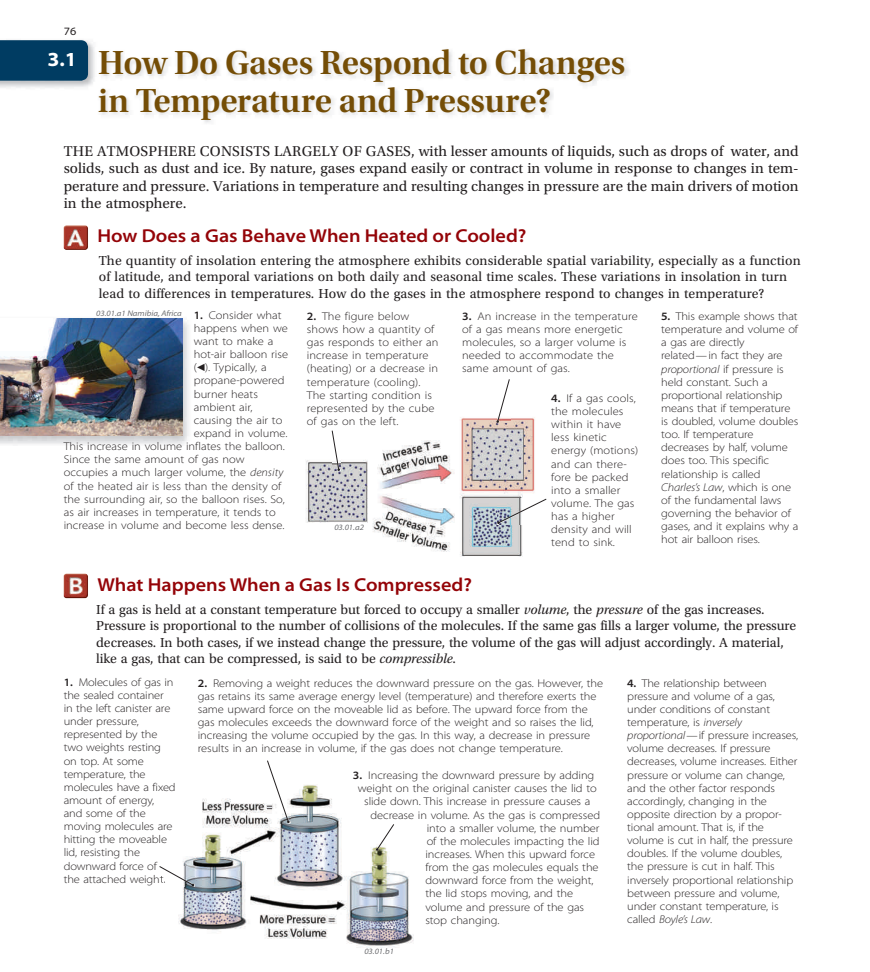
<style>
.page{position:relative;width:870px;height:972px;background:#fff}
.page>*{position:absolute;margin:0;border:0;box-sizing:border-box;transform-origin:0 0}
.t1{font:35px/37.5px "Utopia Std Semibold Subh";letter-spacing:-.005em;color:#744d06}
.t2{font:700 semi-expanded 20px "Myriad Pro";color:#fff}
.t3{font:600 semi-expanded 18.75px "Myriad Pro";color:#940408}
.t4{font:15px/17.5px "Utopia Std";color:#231f20;text-align:justify}
.t5{font:13.75px/16.2px "Utopia Std";color:#231f20}
.t6{font:300 semi-expanded 11.25px/13.1px "Myriad Pro";letter-spacing:-.005em;color:#231f20}
.t7{font:semi-expanded 11.25px "Myriad Pro";color:#231f20}
.t8{font:italic semi-expanded 8.12px "Myriad Pro";color:#6c6d70}
.s1{font-weight:600}
.s2{font-style:italic}
</style>
<div class="page">
<img style="left:0;top:41px;width:95px;height:47px">
<div style="left:0;top:40px;width:88px;height:41px;background:#003c62"></div>
<img style="left:306px;top:417px;width:229px;height:140px">
<img style="left:0;top:318px;width:189px;height:127px">
<img style="left:0;top:318px;width:182px;height:118px">
<img style="left:178px;top:785px;width:236px;height:162px">
<img style="left:64px;top:573px;width:24px;height:25px">
<img style="left:64px;top:225px;width:24px;height:25px">
<img style="left:101px;top:50px;width:528px;height:73px">
<img style="left:340px;top:430px;width:1px;height:41px">
<svg style="left:331px;top:430px;width:9px;height:41px"></svg>
<img style="left:268px;top:822px;width:22px;height:1px">
<svg style="left:267px;top:760px;width:23px;height:62px"></svg>
<img style="left:194px;top:865px;width:1px;height:21px">
<svg style="left:159px;top:865px;width:35px;height:21px"></svg>
<svg style="left:376px;top:823px;width:19px;height:27px"></svg>
<svg style="left:497px;top:498px;width:50px;height:26px"></svg>
<svg style="left:496px;top:379px;width:14px;height:44px"></svg>
<p class="t7" style="left:64px;top:24px;width:14px">76</p>
<h2 class="t2" style="left:47px;top:46px;width:31px">3.1</h2>
<h1 class="t1" style="left:98px;top:45px;width:529px">How Do Gases Respond to Changes in Temperature and Pressure?</h1>
<p class="t4" style="left:64px;top:142px;width:736px">THE ATMOSPHERE CONSISTS LARGELY OF GASES, with lesser amounts of liquids, such as drops of water, and solids, such as dust and ice. By nature, gases expand easily or contract in volume in response to changes in tem&shy;perature and pressure. Variations in temperature and resulting changes in pressure are the main drivers of motion in the atmosphere.</p>
<h3 class="t3" style="left:98px;top:224px;width:431px">How Does a Gas Behave When Heated or Cooled?</h3>
<p class="t5" style="left:99px;top:253px;width:703px">The quantity of insolation entering the atmosphere exhibits considerable spatial variability, especially as a function of latitude, and temporal variations on both daily and seasonal time scales. These variations in insolation in turn lead to differences in temperatures. How do the gases in the atmosphere respond to changes in temperature?</p>
<p class="t8" style="left:96px;top:308px;width:87px">03.01.a1 Namibia, Africa</p>
<p class="t6" style="left:194px;top:308px;width:89px"><span class="s1">1.</span> Consider what</p>
<p class="t6" style="left:194px;top:321px;width:96px">happens when we</p>
<p class="t6" style="left:194px;top:334px;width:81px">want to make a</p>
<p class="t6" style="left:194px;top:347px;width:96px">hot-air balloon rise</p>
<p class="t6" style="left:194px;top:361px;width:74px">(◀). Typically, a</p>
<p class="t6" style="left:194px;top:374px;width:92px">propane-powered</p>
<p class="t6" style="left:194px;top:387px;width:66px">burner heats</p>
<p class="t6" style="left:194px;top:400px;width:60px">ambient air,</p>
<p class="t6" style="left:194px;top:413px;width:90px">causing the air to</p>
<p class="t6" style="left:194px;top:426px;width:95px">expand in volume.</p>
<p class="t6" style="left:64px;top:439px;width:223px">This increase in volume inflates the balloon.</p>
<p class="t6" style="left:64px;top:452px;width:182px">Since the same amount of gas now</p>
<p class="t6" style="left:64px;top:466px;width:221px">occupies a much larger volume, the <span class="s2">density</span></p>
<p class="t6" style="left:64px;top:479px;width:219px">of the heated air is less than the density of</p>
<p class="t6" style="left:64px;top:492px;width:223px">the surrounding air, so the balloon rises. So,</p>
<p class="t6" style="left:64px;top:505px;width:214px">as air increases in temperature, it tends to</p>
<p class="t6" style="left:64px;top:518px;width:222px">increase in volume and become less dense.</p>
<p class="t6" style="left:307px;top:309px;width:133px"><span class="s1">2.</span> The figure below shows how a quantity of gas responds to either an increase in temperature (heating) or a decrease in temperature (cooling).<br>The starting condition is represented by the cube of gas on the left.</p>
<p class="t8" style="left:334px;top:521px;width:31px">03.01.a2</p>
<p class="t6" style="left:462px;top:309px;width:177px"><span class="s1">3.</span> An increase in the temperature of a gas means more energetic molecules, so a larger volume is needed to accommodate the same amount of gas.</p>
<p class="t6" style="left:551px;top:391px;width:88px"><span class="s1">4.</span> If a gas cools, the molecules within it have less kinetic energy (motions) and can there&shy;fore be packed into a smaller volume. The gas has a higher density and will tend to sink.</p>
<h3 class="t3" style="left:98px;top:572px;width:376px">What Happens When a Gas Is Compressed?</h3>
<p class="t6" style="left:661px;top:309px;width:139px"><span class="s1">5.</span> This example shows that temperature and volume of a gas are directly<br>related — in fact they are <span class="s2">proportional</span> if pressure is held constant. Such a proportional relationship means that if temperature is doubled, volume doubles too. If temperature decreases by half, volume does too. This specific relationship is called<br><span class="s2">Charles’s Law</span>, which is one of the fundamental laws governing the behavior of gases, and it explains why a hot air balloon rises.</p>
<p class="t5" style="left:96px;top:601px;width:701px">If a gas is held at a constant temperature but forced to occupy a smaller <span class="s2">volume</span>, the <span class="s2">pressure</span> of the gas increases.<br>Pressure is proportional to the number of collisions of the molecules. If the same gas fills a larger volume, the pressure decreases. In both cases, if we instead change the pressure, the volume of the gas will adjust accordingly. A material, like a gas, that can be compressed, is said to be <span class="s2">compressible</span>.</p>
<p class="t6" style="left:64px;top:675px;width:113px"><span class="s1">1.</span> Molecules of gas in the sealed container<br>in the left canister are under pressure, represented by the two weights resting on top. At some temperature, the molecules have a fixed amount of energy, and some of the moving molecules are hitting the moveable lid, resisting the downward force of the attached weight.</p>
<p class="t6" style="left:198px;top:676px;width:407px"><span class="s1">2.</span> Removing a weight reduces the downward pressure on the gas. However, the gas retains its same average energy level (temperature) and therefore exerts the same upward force on the moveable lid as before. The upward force from the gas molecules exceeds the downward force of the weight and so raises the lid, increasing the volume occupied by the gas. In this way, a decrease in pressure results in an increase in volume, if the gas does not change temperature.</p>
<p class="t6" style="left:353px;top:768px;width:243px"><span class="s1">3.</span> Increasing the downward pressure by adding</p>
<p class="t6" style="left:358px;top:781px;width:240px">weight on the original canister causes the lid to</p>
<p class="t6" style="left:364px;top:794px;width:228px">slide down. This increase in pressure causes a</p>
<p class="t6" style="left:370px;top:808px;width:231px">decrease in volume. As the gas is compressed</p>
<p class="t6" style="left:427px;top:821px;width:174px">into a smaller volume, the number</p>
<p class="t6" style="left:427px;top:834px;width:174px">of the molecules impacting the lid</p>
<p class="t6" style="left:425px;top:847px;width:171px">increases. When this upward force</p>
<p class="t6" style="left:425px;top:860px;width:175px">from the gas molecules equals the</p>
<p class="t6" style="left:425px;top:873px;width:170px">downward force from the weight,</p>
<p class="t6" style="left:425px;top:886px;width:149px">the lid stops moving, and the</p>
<p class="t6" style="left:425px;top:899px;width:160px">volume and pressure of the gas</p>
<p class="t6" style="left:425px;top:913px;width:75px">stop changing.</p>
<p class="t8" style="left:364px;top:945px;width:31px">03.01.b1</p>
<p class="t6" style="left:627px;top:676px;width:172px"><span class="s1">4.</span> The relationship between pressure and volume of a gas, under conditions of constant temperature, is <span class="s2">inversely proportional</span> — if pressure increases, volume decreases. If pressure decreases, volume increases. Either pressure or volume can change, and the other factor responds accordingly, changing in the opposite direction by a propor&shy;tional amount. That is, if the volume is cut in half, the pressure doubles. If the volume doubles, the pressure is cut in half. This inversely proportional relationship between pressure and volume, under constant temperature, is called <span class="s2">Boyle’s Law</span>.</p>
</div>
